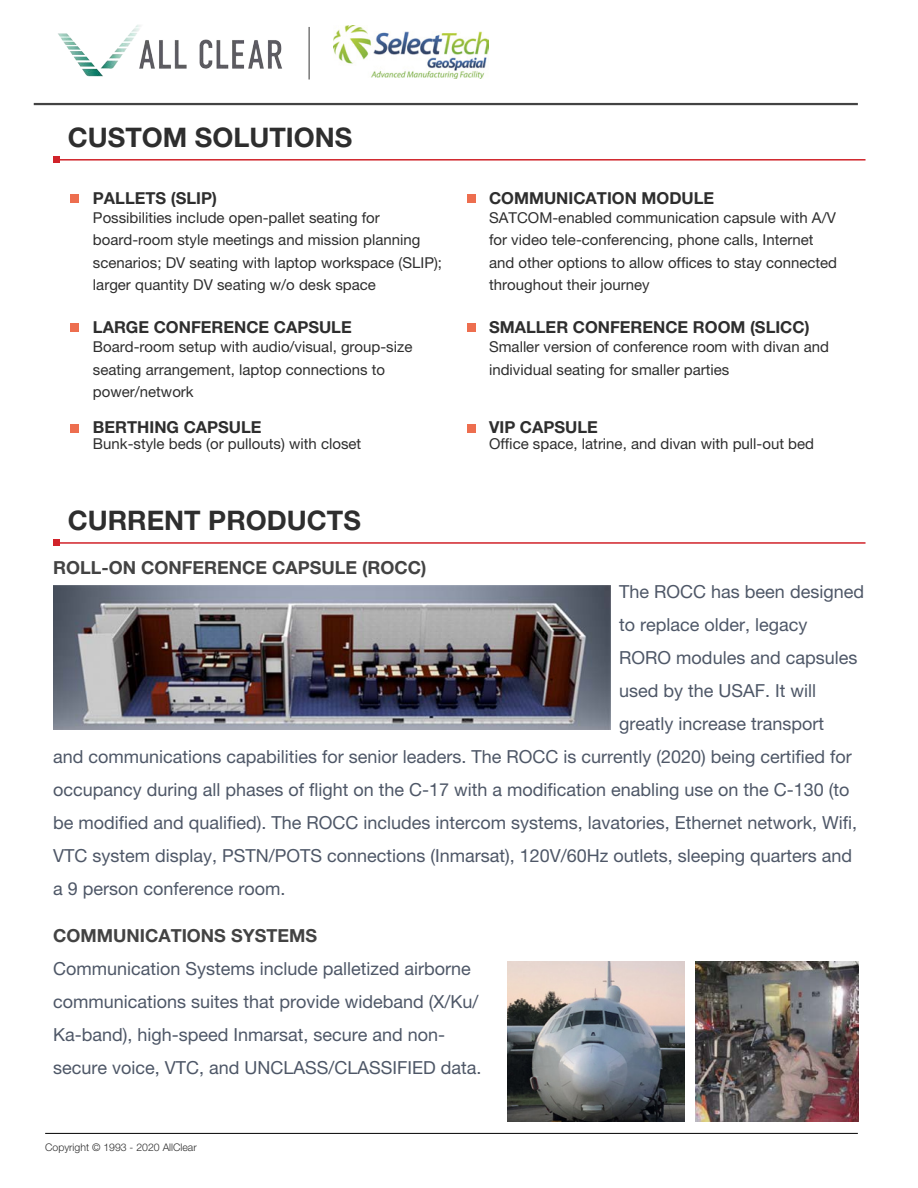
<style>
.page{position:relative;width:918px;height:1188px;background:#fff}
.page>*{position:absolute;margin:0;border:0;box-sizing:border-box;transform-origin:0 0}
.Paragraph_Style_1{font:700 27px "Helvetica Neue LT Std";color:#2e2e2e}
.Paragraph_Style_1-2{font:18px/33px "Helvetica Neue LT Std";color:#4e5767}
.t1{font:700 18px "Helvetica Neue LT Std";color:#434343}
.Paragraph_Style_1-3{font:700 16.5px "Helvetica Neue LT Std";color:#2e2e2e}
.Paragraph_Style_1-4{font:15px/22.5px "Helvetica Neue LT Std";color:#2e2e2e}
.t2{font:300 10.5px "Helvetica Neue LT Std";color:#2e2e2e}
</style>
<div class="page">
<hr style="left:45px;top:1133px;width:813px;height:1px;background:#000">
<hr style="left:34px;top:103px;width:824px;height:2px;background:#434343">
<img style="left:334px;top:26px;width:154px;height:53px">
<hr style="left:309px;top:27px;width:1px;height:52px;background:#434343">
<img style="left:508px;top:962px;width:177px;height:159px">
<img style="left:696px;top:962px;width:162px;height:159px">
<div style="left:71px;top:194px;width:8px;height:9px;background:#ed6e4f"></div>
<div style="left:468px;top:194px;width:8px;height:9px;background:#ed6e4f"></div>
<div style="left:71px;top:324px;width:8px;height:8px;background:#ed6e4f"></div>
<div style="left:71px;top:424px;width:8px;height:8px;background:#ed6e4f"></div>
<div style="left:468px;top:324px;width:8px;height:8px;background:#ed6e4f"></div>
<div style="left:468px;top:424px;width:8px;height:8px;background:#ed6e4f"></div>
<hr style="left:56px;top:159px;width:810px;height:2px;background:#d1232a">
<div style="left:53px;top:156px;width:7px;height:7px;background:#d1232a"></div>
<hr style="left:56px;top:542px;width:810px;height:2px;background:#d1232a">
<div style="left:53px;top:540px;width:7px;height:6px;background:#d1232a"></div>
<img style="left:53px;top:585px;width:558px;height:145px">
<img style="left:58px;top:25px;width:224px;height:52px">
<p class="Paragraph_Style_1" style="left:68px;top:121px;width:286px">CUSTOM SOLUTIONS</p>
<p class="Paragraph_Style_1-3" style="left:93px;top:188px;width:126px">PALLETS (SLIP)</p>
<p class="Paragraph_Style_1-4" style="left:93px;top:206px;width:351px">Possibilities include open-pallet seating for board-room style meetings and mission planning scenarios; DV seating with laptop workspace (SLIP);</p>
<p class="Paragraph_Style_1-4" style="left:93px;top:273px;width:285px">larger quantity DV seating w/o desk space</p>
<p class="Paragraph_Style_1-3" style="left:93px;top:317px;width:260px">LARGE CONFERENCE CAPSULE</p>
<p class="Paragraph_Style_1-4" style="left:93px;top:335px;width:321px">Board-room setup with audio/visual, group-size seating arrangement, laptop connections to power/network</p>
<p class="Paragraph_Style_1-3" style="left:93px;top:417px;width:170px">BERTHING CAPSULE</p>
<p class="Paragraph_Style_1-4" style="left:93px;top:432px;width:270px">Bunk-style beds (or pullouts) with closet</p>
<p class="Paragraph_Style_1" style="left:68px;top:504px;width:295px">CURRENT PRODUCTS</p>
<p class="t1" style="left:53px;top:556px;width:375px">ROLL-ON CONFERENCE CAPSULE (ROCC)</p>
<p class="Paragraph_Style_1-3" style="left:489px;top:188px;width:227px">COMMUNICATION MODULE</p>
<p class="Paragraph_Style_1-4" style="left:489px;top:206px;width:350px">SATCOM-enabled communication capsule with A/V for video tele-conferencing, phone calls, Internet and other options to allow offices to stay connected throughout their journey</p>
<p class="Paragraph_Style_1-3" style="left:489px;top:317px;width:322px">SMALLER CONFERENCE ROOM (SLICC)</p>
<p class="Paragraph_Style_1-4" style="left:489px;top:335px;width:342px">Smaller version of conference room with divan and individual seating for smaller parties</p>
<p class="Paragraph_Style_1-3" style="left:489px;top:417px;width:110px">VIP CAPSULE</p>
<p class="Paragraph_Style_1-4" style="left:489px;top:432px;width:327px">Office space, latrine, and divan with pull-out bed</p>
<p class="Paragraph_Style_1-2" style="left:619px;top:575px;width:246px">The ROCC has been designed</p>
<p class="Paragraph_Style_1-2" style="left:619px;top:608px;width:190px">to replace older, legacy</p>
<p class="Paragraph_Style_1-2" style="left:619px;top:641px;width:240px">RORO modules and capsules</p>
<p class="Paragraph_Style_1-2" style="left:619px;top:674px;width:199px">used by the USAF. It will</p>
<p class="Paragraph_Style_1-2" style="left:619px;top:707px;width:207px">greatly increase transport</p>
<p class="Paragraph_Style_1-2" style="left:53px;top:740px;width:800px">and communications capabilities for senior leaders. The ROCC is currently (2020) being certified for</p>
<p class="Paragraph_Style_1-2" style="left:53px;top:773px;width:798px">occupancy during all phases of flight on the C-17 with a modification enabling use on the C-130 (to</p>
<p class="Paragraph_Style_1-2" style="left:53px;top:806px;width:806px">be modified and qualified). The ROCC includes intercom systems, lavatories, Ethernet network, Wifi,</p>
<p class="Paragraph_Style_1-2" style="left:53px;top:839px;width:801px">VTC system display, PSTN/POTS connections (Inmarsat), 120V/60Hz outlets, sleeping quarters and</p>
<p class="Paragraph_Style_1-2" style="left:53px;top:872px;width:234px">a 9 person conference room.</p>
<p class="t1" style="left:53px;top:925px;width:266px">COMMUNICATIONS SYSTEMS</p>
<p class="Paragraph_Style_1-2" style="left:53px;top:952px;width:430px">Communication Systems include palletized airborne communications suites that provide wideband (X/Ku/ Ka-band), high-speed Inmarsat, secure and non&shy;secure voice, VTC, and UNCLASS/CLASSIFIED data.</p>
<p class="t2" style="left:45px;top:1141px;width:153px">Copyright © 1993 - 2020 AllClear</p>
</div>
